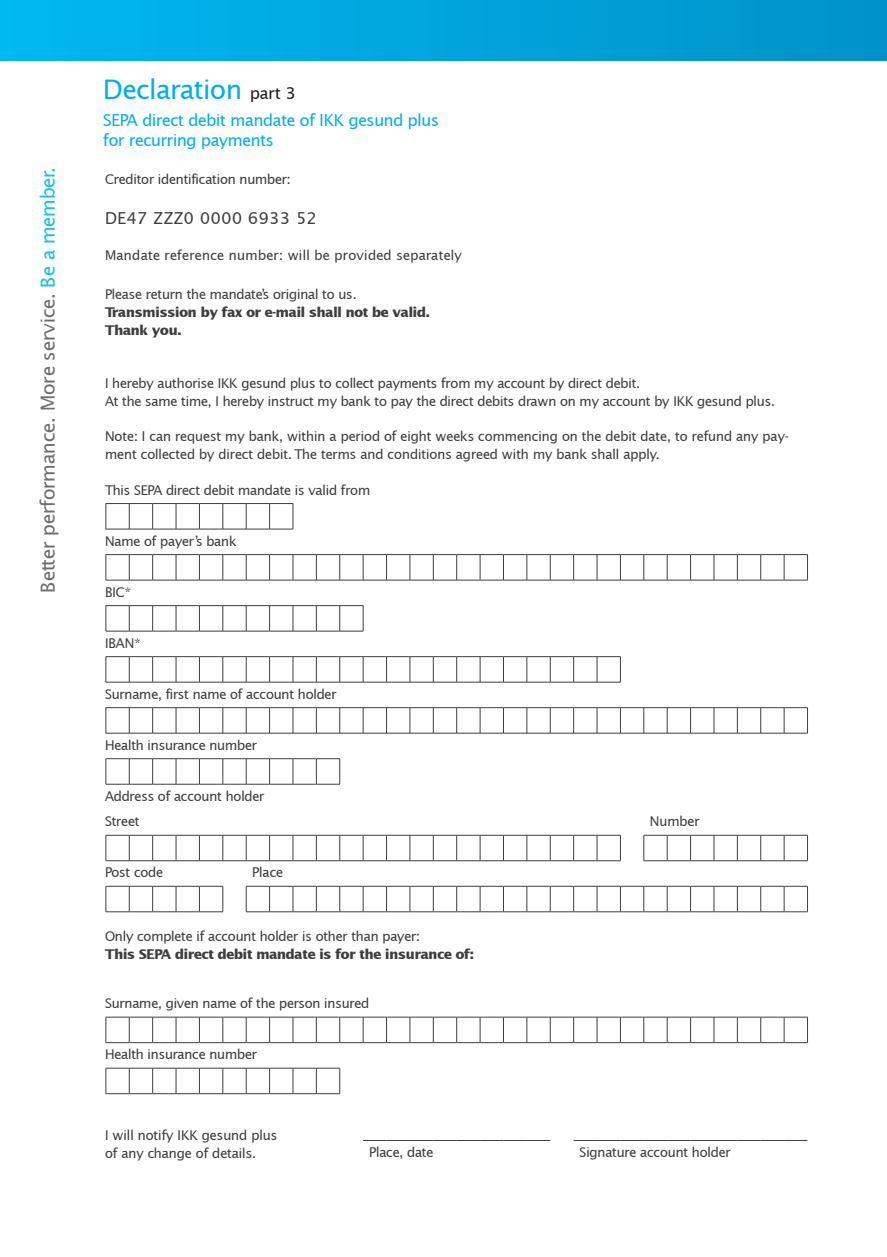
<style>
.page{position:relative;width:887px;height:1257px;background:#fff}
.page>*{position:absolute;margin:0;border:0;box-sizing:border-box;transform-origin:0 0}
.t1{font:27px "IKK Lucida Sans";color:#00aeef}
.t2{font:19.5px "IKK Lucida Sans";color:#6c6d70}
.t3{font:16.5px/19.8px "IKK Lucida Sans";letter-spacing:-.01em;color:#00aeef}
.t4{font:16.5px "IKK Lucida Sans";letter-spacing:.04em;color:#3e3e3f}
.t5{font:13.5px/18px "IKK Lucida Sans";letter-spacing:-.01em;color:#3e3e3f}
.t6{font:700 13.5px/18px "IKK Lucida Sans";letter-spacing:-.01em;color:#3e3e3f}
.t7{font:13.5px "IKK Lucida Sans";letter-spacing:.025em;color:#3e3e3f}
.s1{font-size:16.5px;color:#231f20}
.s2{color:#15c0f2}
</style>
<div class="page">
<div style="left:0;top:0;width:887px;height:61px;background:linear-gradient(to right,#00b8f0,#0092c9)"></div>
<svg style="left:106px;top:503px;width:188px;height:27px"></svg>
<svg style="left:363px;top:1140px;width:187px;height:1px"></svg>
<svg style="left:574px;top:1140px;width:233px;height:1px"></svg>
<svg style="left:106px;top:554px;width:702px;height:27px"></svg>
<svg style="left:106px;top:605px;width:258px;height:27px"></svg>
<svg style="left:106px;top:656px;width:515px;height:27px"></svg>
<svg style="left:106px;top:707px;width:702px;height:27px"></svg>
<svg style="left:106px;top:758px;width:234px;height:27px"></svg>
<svg style="left:106px;top:835px;width:515px;height:26px"></svg>
<svg style="left:643px;top:835px;width:165px;height:26px"></svg>
<svg style="left:106px;top:886px;width:118px;height:26px"></svg>
<svg style="left:246px;top:886px;width:562px;height:26px"></svg>
<svg style="left:106px;top:1017px;width:702px;height:26px"></svg>
<svg style="left:106px;top:1068px;width:234px;height:26px"></svg>
<h1 class="t1" style="left:103px;top:74px;width:194px">Declaration <span class="s1">part 3</span></h1>
<p class="t3" style="left:103px;top:110px;width:337px">SEPA direct debit mandate of IKK gesund plus for recurring payments</p>
<h2 class="t2" style="left:37px;top:593px;width:427px;rotate:-90deg">Better performance. More service. <span class="s2">Be a member.</span></h2>
<p class="t5" style="left:105px;top:170px;width:187px">Creditor identification number:</p>
<p class="t4" style="left:105px;top:209px;width:213px">DE47 ZZZ0 0000 6933 52</p>
<p class="t7" style="left:105px;top:248px;width:358px">Mandate reference number: will be provided separately</p>
<p class="t5" style="left:105px;top:285px;width:253px">Please return the mandate’s original to us.</p>
<p class="t6" style="left:105px;top:303px;width:326px">Transmission by fax or e-mail shall not be valid.<br>Thank you.</p>
<p class="t5" style="left:105px;top:374px;width:671px">I hereby authorise IKK gesund plus to collect payments from my account by direct debit.<br>At the same time, I hereby instruct my bank to pay the direct debits drawn on my account by IKK gesund plus.</p>
<p class="t5" style="left:105px;top:427px;width:685px">Note: I can request my bank, within a period of eight weeks commencing on the debit date, to refund any pay&shy;ment collected by direct debit. The terms and conditions agreed with my bank shall apply.</p>
<p class="t5" style="left:105px;top:481px;width:267px">This SEPA direct debit mandate is valid from</p>
<p class="t5" style="left:105px;top:532px;width:133px">Name of payer’s bank</p>
<p class="t5" style="left:105px;top:583px;width:27px">BIC*</p>
<p class="t5" style="left:105px;top:634px;width:37px">IBAN*</p>
<p class="t5" style="left:105px;top:685px;width:233px">Surname, first name of account holder</p>
<p class="t5" style="left:105px;top:736px;width:153px">Health insurance number</p>
<p class="t5" style="left:105px;top:783px;width:161px;line-height:25.5px">Address of account holder<br>Street</p>
<p class="t5" style="left:105px;top:863px;width:60px">Post code</p>
<p class="t5" style="left:252px;top:863px;width:32px">Place</p>
<p class="t5" style="left:105px;top:927px;width:316px">Only complete if account holder is other than payer:</p>
<p class="t6" style="left:105px;top:945px;width:370px">This SEPA direct debit mandate is for the insurance of:</p>
<p class="t5" style="left:105px;top:994px;width:266px">Surname, given name of the person insured</p>
<p class="t5" style="left:105px;top:1045px;width:153px">Health insurance number</p>
<p class="t5" style="left:650px;top:812px;width:51px">Number</p>
<p class="t5" style="left:105px;top:1126px;width:174px">I will notify IKK gesund plus of any change of details.</p>
<p class="t5" style="left:369px;top:1143px;width:66px">Place, date</p>
<p class="t5" style="left:580px;top:1143px;width:152px">Signature account holder</p>
</div>
